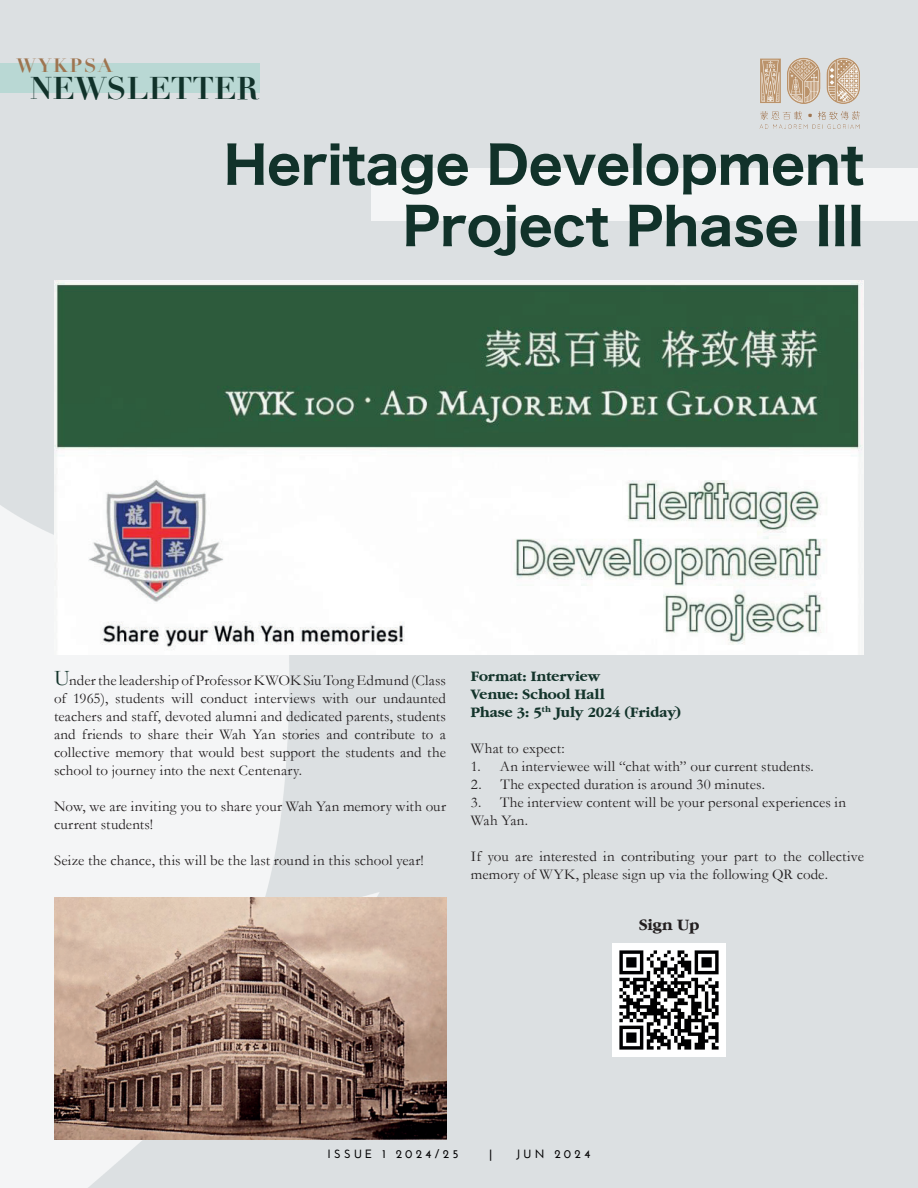
<style>
.page{position:relative;width:918px;height:1188px;background:#dce0e2}
.page>*{position:absolute;margin:0;border:0;box-sizing:border-box;transform-origin:0 0}
.t1{font:51px/61.3px "Hiragino Sans W7";color:#11322a;text-align:right}
.t2{font:700 30.75px "Didot";color:#11322a}
.t3{font:700 18.9px "Didot";letter-spacing:.1em;color:#9e7550}
.t4{font:700 16.5px "Garamond";letter-spacing:-.01em;color:#231f20}
.t5{font:15px/18px "Garamond";letter-spacing:.01em;color:#231f20}
.t6{font:700 15px/18px "Garamond";letter-spacing:.005em;color:#13342b}
.t7{font:700 12px "Josefin Sans";letter-spacing:.27em;color:#000001}
.s1{font-size:22.5px;color:#13342b}
</style>
<div class="page">
<img style="left:0;top:505px;width:410px;height:683px">
<div style="left:0;top:63px;width:260px;height:29px;background:#b9d8d4"></div>
<img style="left:759px;top:57px;width:101px;height:72px">
<div style="left:372px;top:168px;width:546px;height:52px;background:#f4f5f6"></div>
<img style="left:54px;top:281px;width:810px;height:373px">
<img style="left:613px;top:943px;width:113px;height:114px">
<img style="left:54px;top:897px;width:392px;height:242px">
<hr style="left:0;top:168px;width:1px;height:52px;background:#fff">
<p class="t3" style="left:17px;top:54px;width:97px">WYKPSA</p>
<h2 class="t2" style="left:30px;top:68px;width:230px">NEWSLETTER</h2>
<h1 class="t1" style="left:224px;top:136px;width:642px">Heritage Development<br>Project Phase III</h1>
<p class="t5" style="left:54px;top:671px;width:394px;text-align:justify"><span class="s1">U</span>nder the leadership of Professor KWOK Siu Tong Edmund (Class of 1965), students will conduct interviews with our undaunted teachers and staff, devoted alumni and dedicated parents, students and friends to share their Wah Yan stories and contribute to a collective memory that would best support the students and the school to journey into the next Centenary.</p>
<p class="t5" style="left:54px;top:797px;width:394px">Now, we are inviting you to share your Wah Yan memory with our current students!</p>
<p class="t5" style="left:54px;top:851px;width:371px">Seize the chance, this will be the last round in this school year!</p>
<p class="t6" style="left:471px;top:667px;width:211px">Format: Interview<br>Venue: School Hall<br>Phase 3: 5<sup>th</sup> July 2024 (Friday)</p>
<p class="t5" style="left:471px;top:739px;width:95px">What to expect:</p>
<p class="t5" style="left:471px;top:757px;width:344px">1. An interviewee will “chat with” our current students.</p>
<p class="t5" style="left:471px;top:775px;width:295px">2. The expected duration is around 30 minutes.</p>
<p class="t5" style="left:471px;top:793px;width:377px">3. The interview content will be your personal experiences in<br>Wah Yan.</p>
<p class="t5" style="left:471px;top:847px;width:395px">If you are interested in contributing your part to the collective memory of WYK, please sign up via the following QR code.</p>
<p class="t4" style="left:639px;top:915px;width:61px">Sign Up</p>
<p class="t7" style="left:327px;top:1147px;width:133px">ISSUE 1 2024/25</p>
<p class="t7" style="left:489px;top:1147px;width:5px">|</p>
<p class="t7" style="left:516px;top:1147px;width:76px">JUN 2024</p>
</div>
